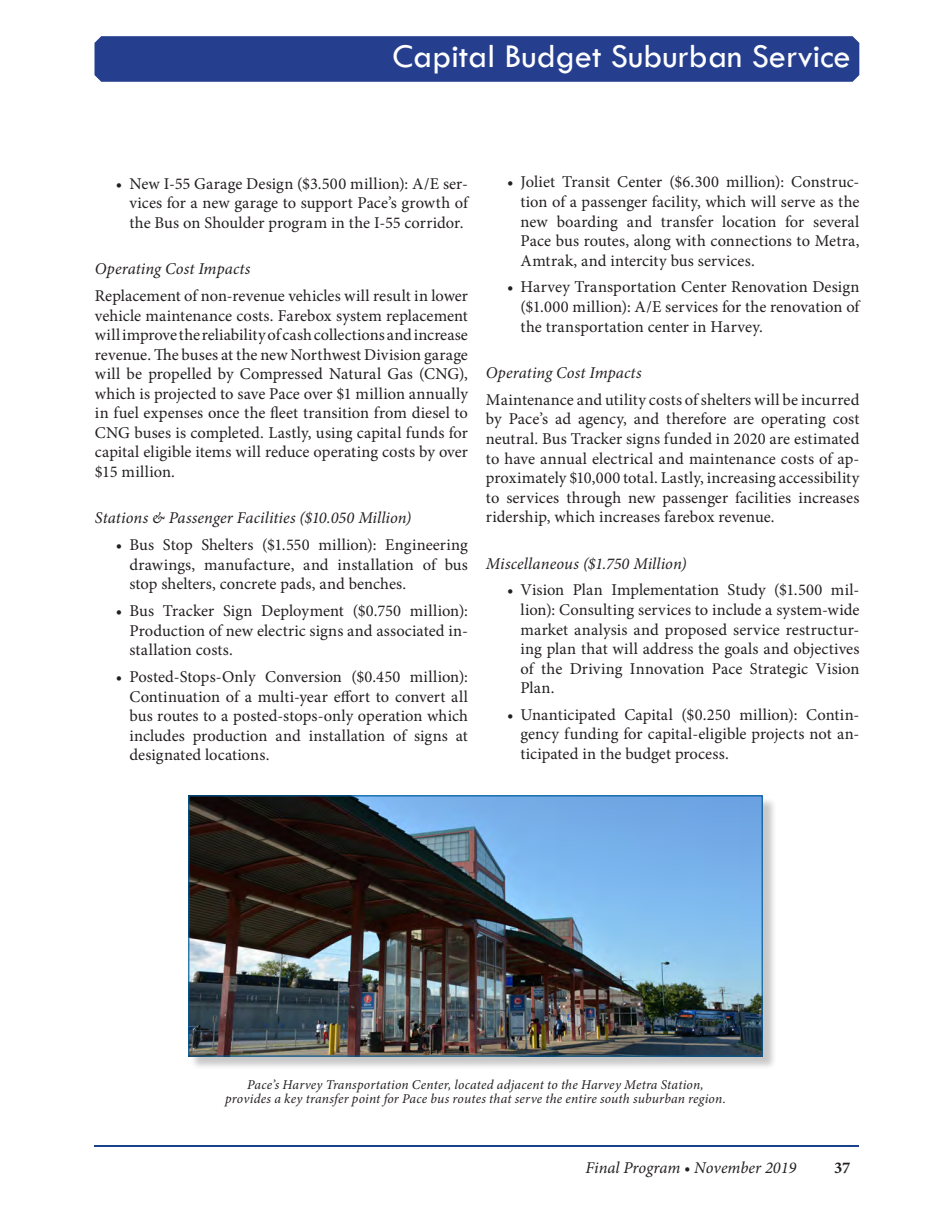
<style>
.page{position:relative;width:945px;height:1215px;background:#fff}
.page>*{position:absolute;margin:0;border:0;box-sizing:border-box;transform-origin:0 0}
.t1{font:34.5px "Tw Cen";color:#fff}
.Body_Text{font:16.5px/19.5px "Minion Pro";letter-spacing:.005em;color:#231f20;text-align:justify}
.Paragraph_Section{font:italic 16.5px "Minion Pro";letter-spacing:.005em;color:#231f20}
.t2{font:700 16.5px "Minion Pro";color:#231f20}
.t3{font:italic 13.5px/13.5px "Minion Pro";letter-spacing:.015em;color:#231f20;text-align:center}
</style>
<div class="page">
<div style="left:94px;top:36px;width:765px;height:46px;background:#253f8e"></div>
<hr style="left:94px;top:1145px;width:765px;height:2px;background:#19428a">
<div style="left:190px;top:797px;width:587px;height:274px;background:#231f20;opacity:.25"></div>
<img style="left:190px;top:797px;width:571px;height:258px">
<div style="left:188px;top:795px;width:575px;height:262px;border:1px solid #015b9a"></div>
<h1 class="t1" style="left:392px;top:35px;width:460px">Capital Budget Suburban Service</h1>
<p class="Body_Text" style="left:129px;top:174px;width:340px;text-indent:-14px">• New I-55 Garage Design ($3.500 million): A/E ser&shy;vices for a new garage to support Pace’s growth of the Bus on Shoulder program in the I-55 corridor.</p>
<p class="Paragraph_Section" style="left:95px;top:258px;width:157px">Operating Cost Impacts</p>
<p class="Body_Text" style="left:95px;top:286px;width:375px">Replacement of non-revenue vehicles will result in lower vehicle maintenance costs. Farebox system replacement will improve the reliability of cash collections and increase revenue. The buses at the new Northwest Division garage will be propelled by Compressed Natural Gas (CNG), which is projected to save Pace over $1 million annually in fuel expenses once the fleet transition from diesel to CNG buses is completed. Lastly, using capital funds for capital eligible items will reduce operating costs by over $15 million.</p>
<p class="Paragraph_Section" style="left:95px;top:507px;width:318px">Stations &amp; Passenger Facilities ($10.050 Million)</p>
<p class="Body_Text" style="left:129px;top:535px;width:340px;text-indent:-14px">• Bus Stop Shelters ($1.550 million): Engineering drawings, manufacture, and installation of bus stop shelters, concrete pads, and benches.</p>
<p class="Body_Text" style="left:129px;top:601px;width:340px;text-indent:-14px">• Bus Tracker Sign Deployment ($0.750 million):<br>Production of new electric signs and associated in&shy;stallation costs.</p>
<p class="Body_Text" style="left:129px;top:667px;width:340px;text-indent:-14px">• Posted-Stops-Only Conversion ($0.450 million):<br>Continuation of a multi-year effort to convert all bus routes to a posted-stops-only operation which includes production and installation of signs at designated locations.</p>
<p class="Body_Text" style="left:520px;top:173px;width:340px;text-indent:-14px">• Joliet Transit Center ($6.300 million): Construc&shy;tion of a passenger facility, which will serve as the new boarding and transfer location for several Pace bus routes, along with connections to Metra, Amtrak, and intercity bus services.</p>
<p class="Body_Text" style="left:520px;top:278px;width:341px;text-indent:-14px">• Harvey Transportation Center Renovation Design ($1.000 million): A/E services for the renovation of the transportation center in Harvey.</p>
<p class="Paragraph_Section" style="left:486px;top:361px;width:157px">Operating Cost Impacts</p>
<p class="Body_Text" style="left:486px;top:390px;width:375px">Maintenance and utility costs of shelters will be incurred by Pace’s ad agency, and therefore are operating cost neutral. Bus Tracker signs funded in 2020 are estimated to have annual electrical and maintenance costs of ap&shy;proximately $10,000 total. Lastly, increasing accessibility to services through new passenger facilities increases ridership, which increases farebox revenue.</p>
<p class="Paragraph_Section" style="left:486px;top:552px;width:202px">Miscellaneous ($1.750 Million)</p>
<p class="Body_Text" style="left:520px;top:581px;width:341px;text-indent:-14px">• Vision Plan Implementation Study ($1.500 mil&shy;lion): Consulting services to include a system-wide market analysis and proposed service restructur&shy;ing plan that will address the goals and objectives of the Driving Innovation Pace Strategic Vision Plan.</p>
<p class="Body_Text" style="left:520px;top:705px;width:340px;text-indent:-14px">• Unanticipated Capital ($0.250 million): Contin&shy;gency funding for capital-eligible projects not an&shy;ticipated in the budget process.</p>
<p class="t3" style="left:225px;top:1078px;width:502px">Pace’s Harvey Transportation Center, located adjacent to the Harvey Metra Station, provides a key transfer point for Pace bus routes that serve the entire south suburban region.</p>
<p class="Paragraph_Section" style="left:586px;top:1156px;width:212px">Final Program • November 2019</p>
<p class="t2" style="left:834px;top:1156px;width:18px">37</p>
</div>
